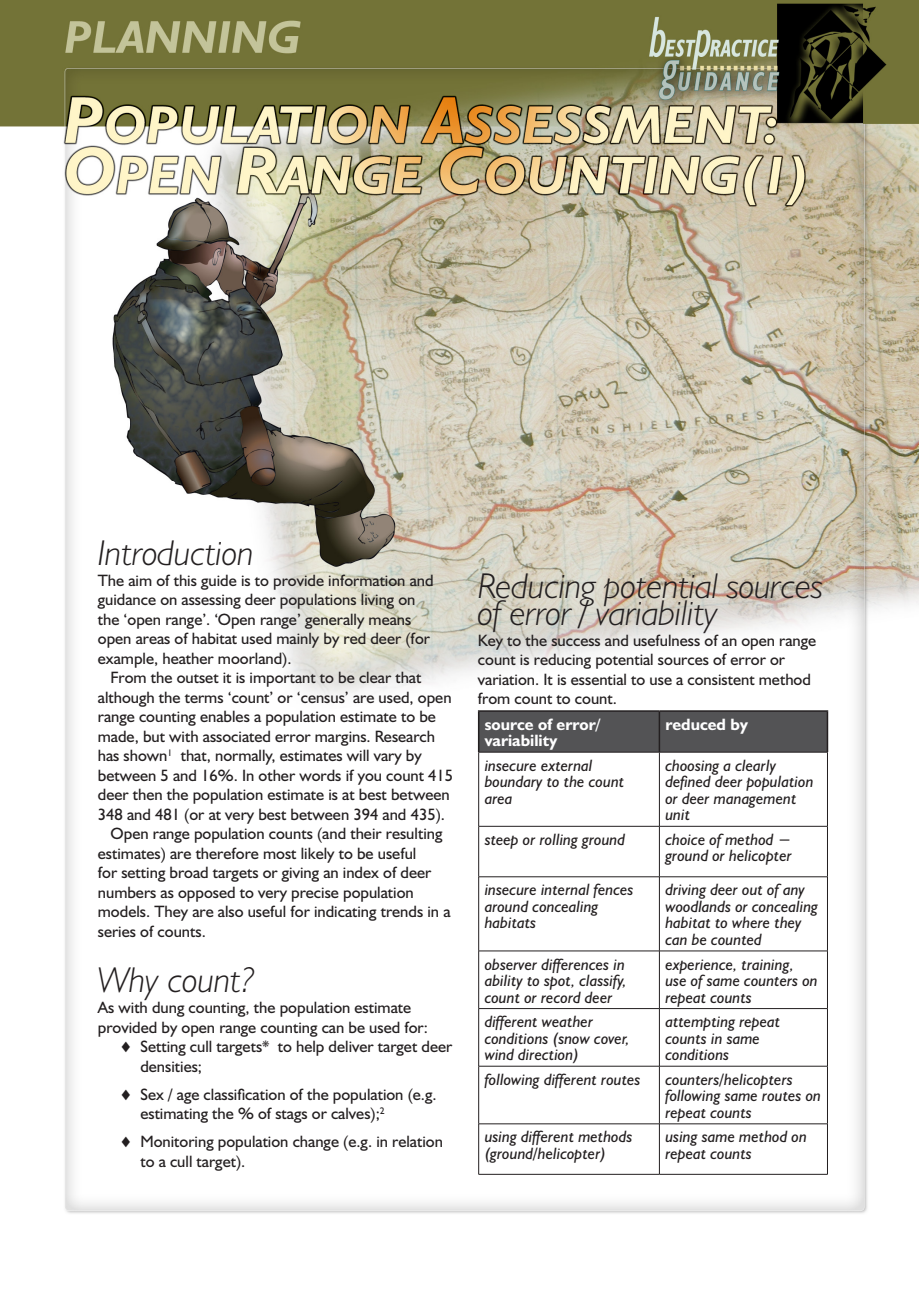
<style>
.page{position:relative;width:919px;height:1289px;background:#fff}
.page>*{position:absolute;margin:0;border:0;box-sizing:border-box;transform-origin:0 0}
.headerMin{font:italic 300 36px/27px "Humanist 521 BT";letter-spacing:-.005em;color:#231f20}
.basic_indent{font:16.5px/19.5px "Humanist 521 BT";color:#231f20}
.t1{font:italic 16.5px/16.5px "Humanist 521 BT";color:#231f20}
.t2{font:700 16.5px/16.5px "Humanist 521 BT";color:#fff}
</style>
<div class="page">
<img style="left:0;top:0;width:918px;height:1214px">
<div style="left:479px;top:711px;width:347px;height:41px;background:#535355"></div>
<hr style="left:478px;top:710px;width:181px;height:1px;background:#231f20">
<hr style="left:478px;top:711px;width:1px;height:41px;background:#231f20">
<hr style="left:659px;top:710px;width:169px;height:1px;background:#231f20">
<hr style="left:658px;top:711px;width:2px;height:41px;background:#231f20">
<hr style="left:826px;top:711px;width:2px;height:41px;background:#231f20">
<hr style="left:478px;top:752px;width:181px;height:1px;background:#231f20">
<hr style="left:478px;top:752px;width:1px;height:74px;background:#231f20">
<hr style="left:659px;top:752px;width:168px;height:1px;background:#231f20">
<hr style="left:659px;top:752px;width:1px;height:74px;background:#231f20">
<hr style="left:827px;top:752px;width:1px;height:74px;background:#231f20">
<hr style="left:478px;top:826px;width:181px;height:1px;background:#231f20">
<hr style="left:478px;top:826px;width:1px;height:50px;background:#231f20">
<hr style="left:659px;top:826px;width:168px;height:1px;background:#231f20">
<hr style="left:659px;top:826px;width:1px;height:50px;background:#231f20">
<hr style="left:827px;top:826px;width:1px;height:50px;background:#231f20">
<hr style="left:478px;top:876px;width:181px;height:1px;background:#231f20">
<hr style="left:478px;top:877px;width:1px;height:73px;background:#231f20">
<hr style="left:659px;top:876px;width:168px;height:1px;background:#231f20">
<hr style="left:659px;top:877px;width:1px;height:73px;background:#231f20">
<hr style="left:827px;top:877px;width:1px;height:73px;background:#231f20">
<hr style="left:478px;top:950px;width:181px;height:1px;background:#231f20">
<hr style="left:478px;top:951px;width:1px;height:57px;background:#231f20">
<hr style="left:659px;top:950px;width:168px;height:1px;background:#231f20">
<hr style="left:659px;top:951px;width:1px;height:57px;background:#231f20">
<hr style="left:827px;top:951px;width:1px;height:57px;background:#231f20">
<hr style="left:478px;top:1008px;width:181px;height:1px;background:#231f20">
<hr style="left:478px;top:1008px;width:1px;height:57px;background:#231f20">
<hr style="left:659px;top:1008px;width:168px;height:1px;background:#231f20">
<hr style="left:659px;top:1008px;width:1px;height:57px;background:#231f20">
<hr style="left:827px;top:1008px;width:1px;height:57px;background:#231f20">
<hr style="left:478px;top:1065px;width:181px;height:1px;background:#231f20">
<hr style="left:478px;top:1066px;width:1px;height:57px;background:#231f20">
<hr style="left:659px;top:1065px;width:168px;height:1px;background:#231f20">
<hr style="left:659px;top:1066px;width:1px;height:57px;background:#231f20">
<hr style="left:827px;top:1066px;width:1px;height:57px;background:#231f20">
<hr style="left:478px;top:1123px;width:181px;height:1px;background:#231f20">
<hr style="left:478px;top:1123px;width:1px;height:51px;background:#231f20">
<hr style="left:659px;top:1123px;width:168px;height:1px;background:#231f20">
<hr style="left:659px;top:1123px;width:1px;height:51px;background:#231f20">
<hr style="left:827px;top:1123px;width:1px;height:51px;background:#231f20">
<hr style="left:478px;top:1173px;width:181px;height:1px;background:#231f20">
<hr style="left:659px;top:1173px;width:168px;height:1px;background:#231f20">
<p class="headerMin" style="left:98px;top:538px;width:157px">Introduction</p>
<p class="basic_indent" style="left:98px;top:570px;width:337px">The aim of this guide is to provide information and guidance on assessing deer populations living on the ‘open range’. ‘Open range’ generally means open areas of habitat used mainly by red deer (for example, heather moorland).</p>
<p class="basic_indent" style="left:98px;top:667px;width:357px;text-indent:13px">From the outset it is important to be clear that although the terms ‘count’ or ‘census’ are used, open range counting enables a population estimate to be made, but with associated error margins. Research has shown<sup>1</sup> that, normally, estimates will vary by between 5 and 16%. In other words if you count 415 deer then the population estimate is at best between 348 and 481 (or at very best between 394 and 435).</p>
<p class="basic_indent" style="left:98px;top:823px;width:354px;text-indent:13px">Open range population counts (and their resulting estimates) are therefore most likely to be useful<br>for setting broad targets or giving an index of deer numbers as opposed to very precise population models. They are also useful for indicating trends in a series of counts.</p>
<p class="headerMin" style="left:98px;top:965px;width:158px">Why count?</p>
<p class="basic_indent" style="left:98px;top:997px;width:331px">As with dung counting, the population estimate provided by open range counting can be used for:</p>
<p class="basic_indent" style="left:140px;top:1036px;width:313px;text-indent:-21px">♦ Setting cull targets* to help deliver target deer densities;</p>
<p class="basic_indent" style="left:140px;top:1083px;width:298px;text-indent:-21px">♦ Sex / age classification of the population (e.g. estimating the % of stags or calves);<sup>2</sup></p>
<p class="basic_indent" style="left:140px;top:1131px;width:304px;text-indent:-21px">♦ Monitoring population change (e.g. in relation to a cull target).</p>
<p class="headerMin" style="left:478px;top:571px;width:347px">Reducing potential sources of error / variability</p>
<p class="basic_indent" style="left:478px;top:630px;width:340px">Key to the success and usefulness of an open range count is reducing potential sources of error or variation. It is essential to use a consistent method from count to count.</p>
<p class="t2" style="left:484px;top:715px;width:117px">source of error/ variability</p>
<p class="t2" style="left:665px;top:715px;width:84px">reduced by</p>
<p class="t1" style="left:484px;top:756px;width:141px">insecure external boundary to the count area</p>
<p class="t1" style="left:665px;top:756px;width:150px">choosing a clearly defined deer population or deer management unit</p>
<p class="t1" style="left:484px;top:830px;width:142px">steep or rolling ground</p>
<p class="t1" style="left:665px;top:830px;width:128px">choice of method − ground or helicopter</p>
<p class="t1" style="left:484px;top:881px;width:150px">insecure internal fences around concealing habitats</p>
<p class="t1" style="left:665px;top:881px;width:154px">driving deer out of any woodlands or concealing habitat to where they can be counted</p>
<p class="t1" style="left:484px;top:955px;width:143px;text-align:justify">observer differences in ability to spot, classify, count or record deer</p>
<p class="t1" style="left:665px;top:955px;width:154px">experience, training, use of same counters on repeat counts</p>
<p class="t1" style="left:484px;top:1012px;width:146px">different weather conditions (snow cover, wind direction)</p>
<p class="t1" style="left:665px;top:1012px;width:116px">attempting repeat counts in same conditions</p>
<p class="t1" style="left:484px;top:1070px;width:157px">following different routes</p>
<p class="t1" style="left:665px;top:1070px;width:157px">counters/helicopters following same routes on repeat counts</p>
<p class="t1" style="left:484px;top:1128px;width:149px">using different methods (ground/helicopter)</p>
<p class="t1" style="left:665px;top:1128px;width:143px">using same method on repeat counts</p>
</div>
